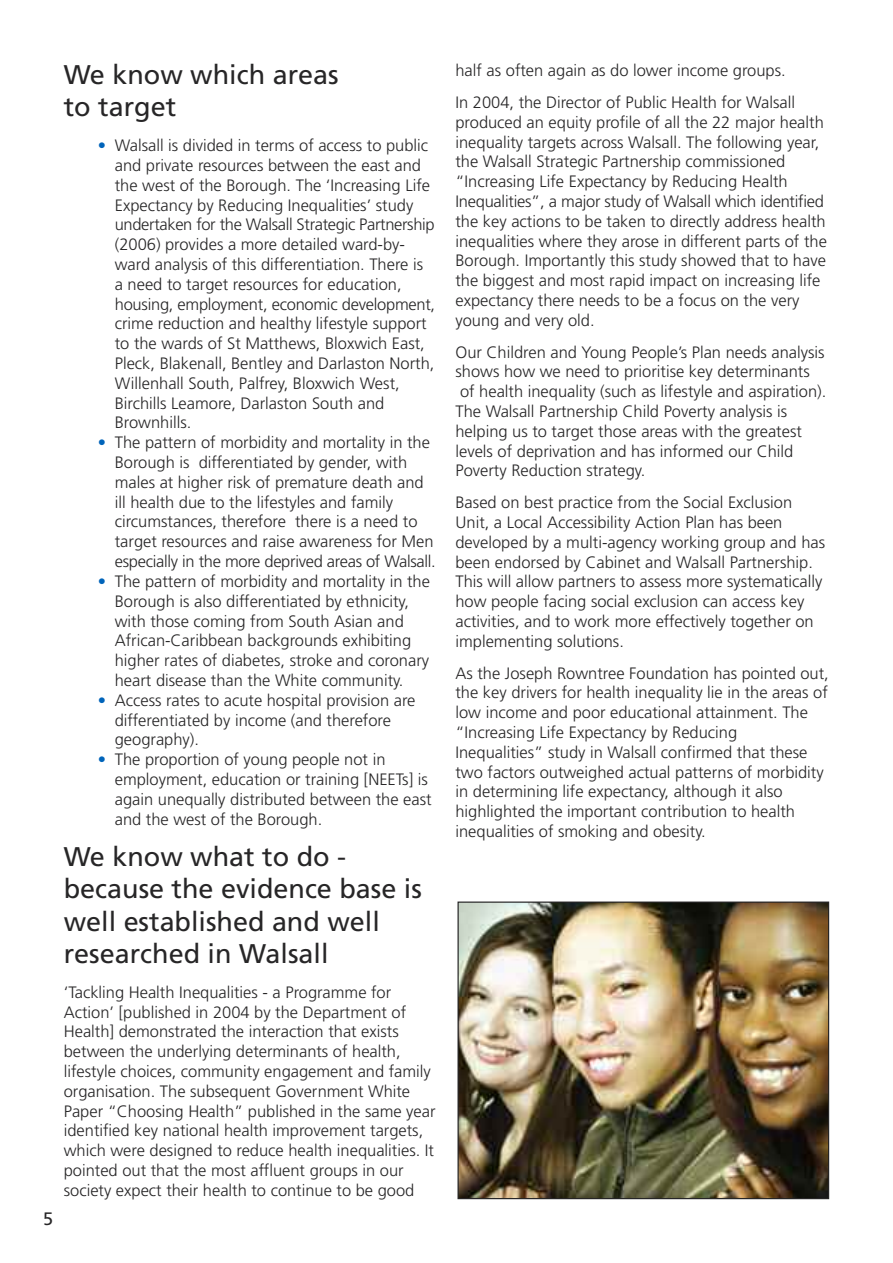
<style>
.page{position:relative;width:893px;height:1263px;background:#fff}
.page>*{position:absolute;margin:0;border:0;box-sizing:border-box;transform-origin:0 0}
.t1{font:27px/32.4px "Frutiger";color:#272627}
.t2{font:18px "Frutiger";color:#272627}
.t3{font:300 16.5px/19.8px "Frutiger";color:#272627}
.s1{color:#0064ba}
</style>
<div class="page">
<img style="left:459px;top:903px;width:368px;height:294px">
<div style="left:457px;top:901px;width:372px;height:298px;border:1px solid #272627"></div>
<p class="t2" style="left:43px;top:1212px;width:12px">5</p>
<h1 class="t1" style="left:64px;top:61px;width:276px">We know which areas to target</h1>
<p class="t3" style="left:115px;top:137px;width:322px;text-indent:-17px"><span class="s1">•</span> Walsall is divided in terms of access to public and private resources between the east and the west of the Borough. The ‘Increasing Life Expectancy by Reducing Inequalities’ study undertaken for the Walsall Strategic Partnership (2006) provides a more detailed ward-by&shy;ward analysis of this differentiation. There is a need to target resources for education, housing, employment, economic development, crime reduction and healthy lifestyle support to the wards of St Matthews, Bloxwich East, Pleck, Blakenall, Bentley and Darlaston North, Willenhall South, Palfrey, Bloxwich West, Birchills Leamore, Darlaston South and Brownhills.</p>
<p class="t3" style="left:115px;top:434px;width:323px;text-indent:-17px"><span class="s1">•</span> The pattern of morbidity and mortality in the Borough is differentiated by gender, with males at higher risk of premature death and ill health due to the lifestyles and family circumstances, therefore there is a need to target resources and raise awareness for Men especially in the more deprived areas of Walsall.</p>
<p class="t3" style="left:115px;top:572px;width:317px;text-indent:-17px"><span class="s1">•</span> The pattern of morbidity and mortality in the Borough is also differentiated by ethnicity, with those coming from South Asian and African-Caribbean backgrounds exhibiting higher rates of diabetes, stroke and coronary heart disease than the White community.</p>
<p class="t3" style="left:115px;top:691px;width:302px;text-indent:-17px"><span class="s1">•</span> Access rates to acute hospital provision are differentiated by income (and therefore geography).</p>
<p class="t3" style="left:115px;top:751px;width:318px;text-indent:-17px"><span class="s1">•</span> The proportion of young people not in employment, education or training [NEETs] is again unequally distributed between the east and the west of the Borough.</p>
<h1 class="t1" style="left:64px;top:842px;width:360px">We know what to do - because the evidence base is well established and well researched in Walsall</h1>
<p class="t3" style="left:64px;top:983px;width:373px">‘Tackling Health Inequalities - a Programme for Action’ [published in 2004 by the Department of Health] demonstrated the interaction that exists between the underlying determinants of health, lifestyle choices, community engagement and family organisation. The subsequent Government White Paper “Choosing Health” published in the same year identified key national health improvement targets, which were designed to reduce health inequalities. It pointed out that the most affluent groups in our society expect their health to continue to be good</p>
<p class="t3" style="left:455px;top:56px;width:341px;line-height:31.8px">half as often again as do lower income groups.<br>In 2004, the Director of Public Health for Walsall</p>
<p class="t3" style="left:455px;top:113px;width:373px">produced an equity profile of all the 22 major health inequality targets across Walsall. The following year, the Walsall Strategic Partnership commissioned “Increasing Life Expectancy by Reducing Health Inequalities”, a major study of Walsall which identified the key actions to be taken to directly address health inequalities where they arose in different parts of the Borough. Importantly this study showed that to have the biggest and most rapid impact on increasing life expectancy there needs to be a focus on the very young and very old.</p>
<p class="t3" style="left:455px;top:343px;width:372px">Our Children and Young People’s Plan needs analysis shows how we need to prioritise key determinants of health inequality (such as lifestyle and aspiration).<br>The Walsall Partnership Child Poverty analysis is helping us to target those areas with the greatest levels of deprivation and has informed our Child Poverty Reduction strategy.</p>
<p class="t3" style="left:455px;top:494px;width:371px">Based on best practice from the Social Exclusion Unit, a Local Accessibility Action Plan has been developed by a multi-agency working group and has been endorsed by Cabinet and Walsall Partnership.<br>This will allow partners to assess more systematically how people facing social exclusion can access key activities, and to work more effectively together on implementing solutions.</p>
<p class="t3" style="left:455px;top:664px;width:375px">As the Joseph Rowntree Foundation has pointed out, the key drivers for health inequality lie in the areas of low income and poor educational attainment. The “Increasing Life Expectancy by Reducing Inequalities” study in Walsall confirmed that these two factors outweighed actual patterns of morbidity in determining life expectancy, although it also highlighted the important contribution to health inequalities of smoking and obesity.</p>
</div>
